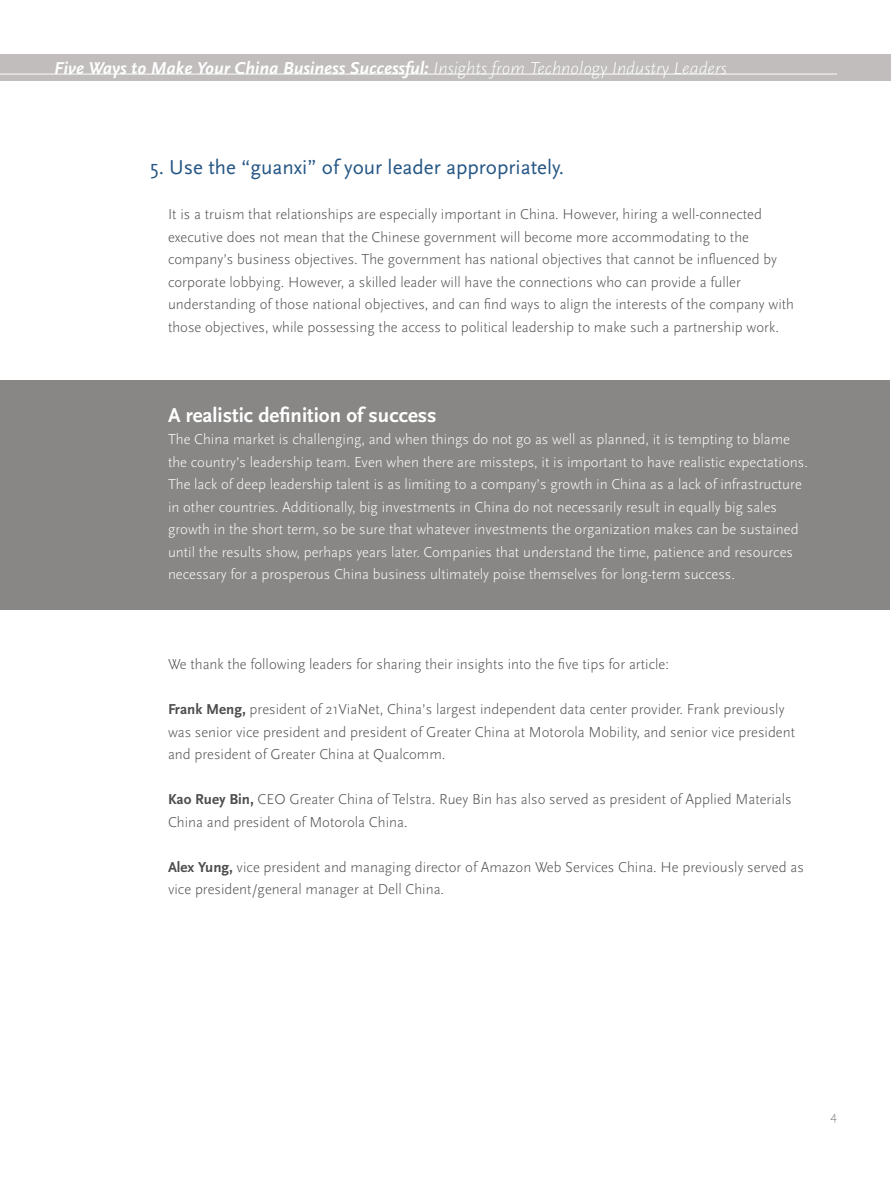
<style>
.page{position:relative;width:891px;height:1188px;background:#fff}
.page>*{position:absolute;margin:0;border:0;box-sizing:border-box;transform-origin:0 0}
.t1{font:21px "Scala Sans Pro";color:#265785}
.t2{font:700 21px "Scala Sans Pro";color:#fff}
.t3{font:italic 700 18px "Scala Sans Pro";color:#fff}
.t4{font:300 15px/22.5px "Scala Sans Pro";color:#4d4d4f}
.t5{font:300 15px/22.5px "Scala Sans Pro";color:#fff}
.t6{font:300 12.75px "Scala Sans Pro";color:#787878}
.s1{font-weight:300}
.s2{font-weight:700}
</style>
<div class="page">
<div style="left:0;top:54px;width:891px;height:27px;background:#c0bdbc"></div>
<hr style="left:0;top:74px;width:837px;height:1px;background:#fff">
<div style="left:1px;top:380px;width:889px;height:230px;background:#888786"></div>
<p class="t3" style="left:54px;top:57px;width:674px">Five Ways to Make Your China Business Successful: <span class="s1">Insights from Technology Industry Leaders</span></p>
<h1 class="t1" style="left:150px;top:155px;width:416px">5. Use the “guanxi” of your leader appropriately.</h1>
<p class="t4" style="left:168px;top:203px;width:628px">It is a truism that relationships are especially important in China. However, hiring a well-connected executive does not mean that the Chinese government will become more accommodating to the company’s business objectives. The government has national objectives that cannot be influenced by corporate lobbying. However, a skilled leader will have the connections who can provide a fuller understanding of those national objectives, and can find ways to align the interests of the company with those objectives, while possessing the access to political leadership to make such a partnership work.</p>
<h1 class="t2" style="left:168px;top:403px;width:270px">A realistic definition of success</h1>
<p class="t5" style="left:168px;top:428px;width:641px">The China market is challenging, and when things do not go as well as planned, it is tempting to blame the country’s leadership team. Even when there are missteps, it is important to have realistic expectations.<br>The lack of deep leadership talent is as limiting to a company’s growth in China as a lack of infrastructure in other countries. Additionally, big investments in China do not necessarily result in equally big sales growth in the short term, so be sure that whatever investments the organization makes can be sustained until the results show, perhaps years later. Companies that understand the time, patience and resources necessary for a prosperous China business ultimately poise themselves for long-term success.</p>
<p class="t4" style="left:168px;top:653px;width:502px">We thank the following leaders for sharing their insights into the five tips for article:</p>
<p class="t4" style="left:168px;top:698px;width:629px"><span class="s2">Frank Meng,</span> president of 21ViaNet, China’s largest independent data center provider. Frank previously was senior vice president and president of Greater China at Motorola Mobility, and senior vice president and president of Greater China at Qualcomm.</p>
<p class="t4" style="left:168px;top:788px;width:625px"><span class="s2">Kao Ruey Bin,</span> CEO Greater China of Telstra. Ruey Bin has also served as president of Applied Materials<br>China and president of Motorola China.</p>
<p class="t4" style="left:168px;top:856px;width:637px"><span class="s2">Alex Yung,</span> vice president and managing director of Amazon Web Services China. He previously served as vice president/general manager at Dell China.</p>
<p class="t6" style="left:830px;top:1109px;width:8px">4</p>
</div>
